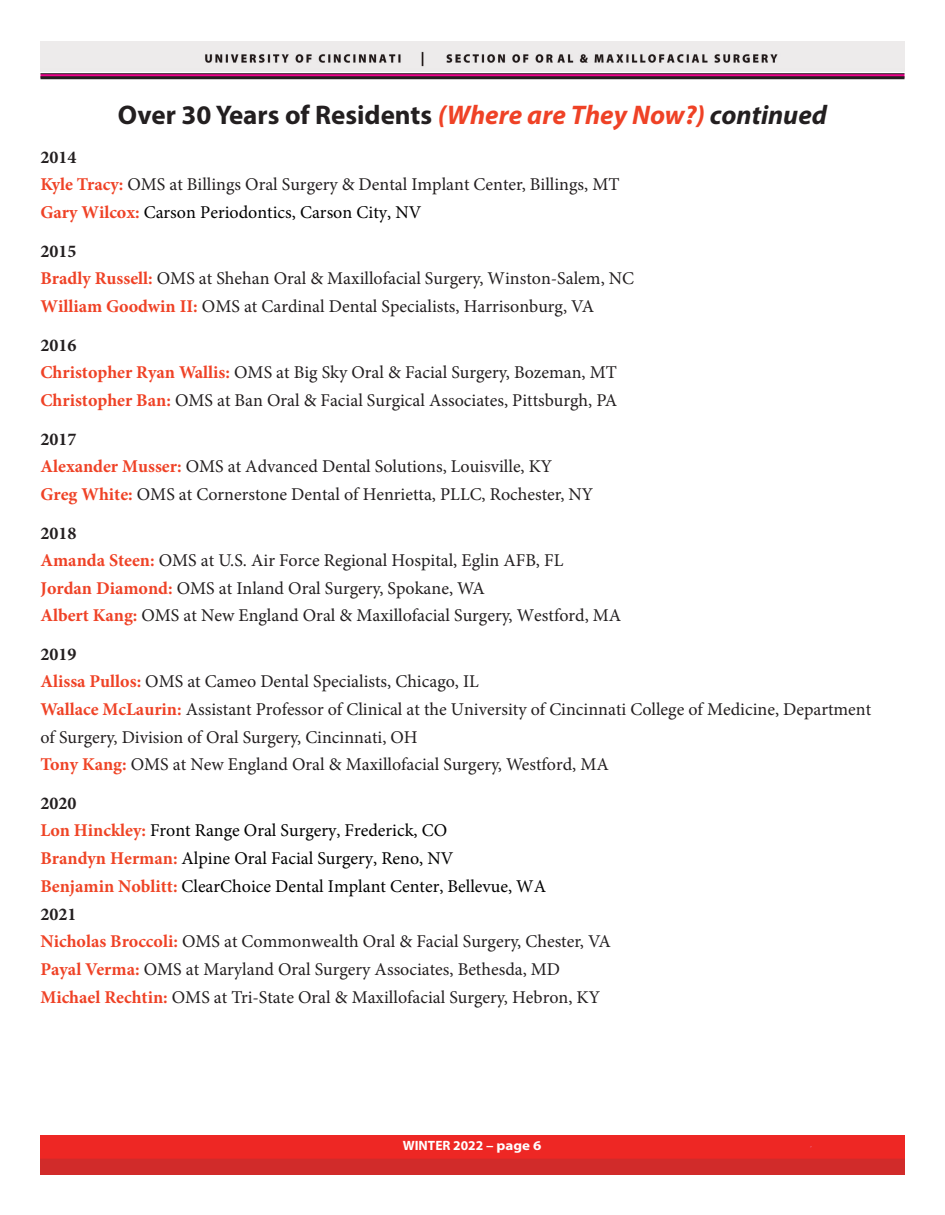
<style>
.page{position:relative;width:945px;height:1215px;background:#fff}
.page>*{position:absolute;margin:0;border:0;box-sizing:border-box;transform-origin:0 0}
.t1{font:700 27px "Myriad Pro";color:#231f20}
.t2{font:18px/27.6px "Minion Pro";color:#231f20}
.t3{font:700 13.5px "Myriad Pro";color:#fff}
.s1{font-style:italic;color:#ef4226}
.s2{font-style:italic}
.s3{font-weight:700}
.s4{font-weight:700;color:#ef4226}
.s5{color:#000}
.s6{color:#221e1f}
.s7{font-weight:700;color:#ef4425}
</style>
<div class="page">
<img style="left:40px;top:41px;width:864px;height:30px">
<img style="left:41px;top:1135px;width:864px;height:39px">
<svg style="left:40px;top:74px;width:864px;height:2px;background:#d4057e"></svg>
<hr style="left:40px;top:73px;width:864px;height:1px;background:#231f20">
<hr style="left:40px;top:76px;width:864px;height:3px;background:#231f20">
<h1 class="t1" style="left:118px;top:105px;width:711px">Over 30 Years of Residents <span class="s1">(Where are They Now?)</span> <span class="s2">continued</span></h1>
<p class="t2" style="left:40px;top:145px;width:581px"><span class="s3">2014<br></span><span class="s4">Kyle Tracy:</span> OMS at Billings Oral Surgery &amp; Dental Implant Center, Billings, MT<br><span class="s4">Gary Wilcox:</span> <span class="s5">Carson Periodontics, Carson City, NV</span></p>
<p class="t2" style="left:40px;top:239px;width:595px"><span class="s3">2015<br></span><span class="s4">Bradly Russell:</span> OMS at Shehan Oral &amp; Maxillofacial Surgery, Winston-Salem, NC<br><span class="s4">William Goodwin II:</span> OMS at Cardinal Dental Specialists, Harrisonburg, VA</p>
<p class="t2" style="left:40px;top:333px;width:578px"><span class="s3">2016<br></span><span class="s4">Christopher Ryan Wallis:</span> OMS at Big Sky Oral &amp; Facial Surgery, Bozeman, MT<br><span class="s4">Christopher Ban:</span> OMS at Ban Oral &amp; Facial Surgical Associates, Pittsburgh, PA</p>
<p class="t2" style="left:40px;top:427px;width:554px"><span class="s3">2017<br></span><span class="s4">Alexander Musser:</span> OMS at Advanced Dental Solutions, Louisville, KY<br><span class="s4">Greg White:</span> OMS at Cornerstone Dental of Henrietta, PLLC, Rochester, NY</p>
<p class="t2" style="left:40px;top:521px;width:582px"><span class="s3">2018<br></span><span class="s4">Amanda Steen:</span> OMS at U.S. Air Force Regional Hospital, Eglin AFB, FL<br><span class="s4">Jordan Diamond:</span> OMS at Inland Oral Surgery, Spokane, WA<br><span class="s4">Albert Kang:</span> OMS at New England Oral &amp; Maxillofacial Surgery, Westford, MA</p>
<p class="t2" style="left:40px;top:642px;width:832px"><span class="s3">2019<br></span><span class="s4">Alissa Pullos:</span> OMS at Cameo Dental Specialists, Chicago, IL<br><span class="s4">Wallace McLaurin:</span> Assistant Professor of Clinical at the University <span class="s6">of</span> Cincinnati College of Medicine, Department of Surgery, Division of Oral Surgery, Cincinnati, OH<br><span class="s4">Tony</span> <span class="s7">Kang</span><span class="s4">:</span> OMS at New England Oral &amp; Maxillofacial Surgery, Westford, MA</p>
<p class="t2" style="left:40px;top:791px;width:572px"><span class="s3">2020<br></span><span class="s7">Lon Hinckley:</span> <span class="s5">Front Range Oral Surgery, Frederick, CO<br></span><span class="s7">Brandyn Herman:</span> <span class="s5">Alpine Oral Facial Surgery, Reno, NV<br></span><span class="s7">Benjamin Noblitt:</span> <span class="s5">ClearChoice Dental Implant Center, Bellevue, WA<br></span><span class="s3">2021<br></span><span class="s4">Nicholas Broccoli:</span> OMS at Commonwealth Oral &amp; Facial Surgery, Chester, VA <span class="s4">Payal Verma:</span> OMS at Maryland Oral Surgery Associates, Bethesda, MD <span class="s4">Michael Rechtin:</span> OMS at Tri-State Oral &amp; Maxillofacial Surgery, Hebron, KY</p>
<p class="t3" style="left:403px;top:1141px;width:140px">WINTER 2022 – page 6</p>
</div>
